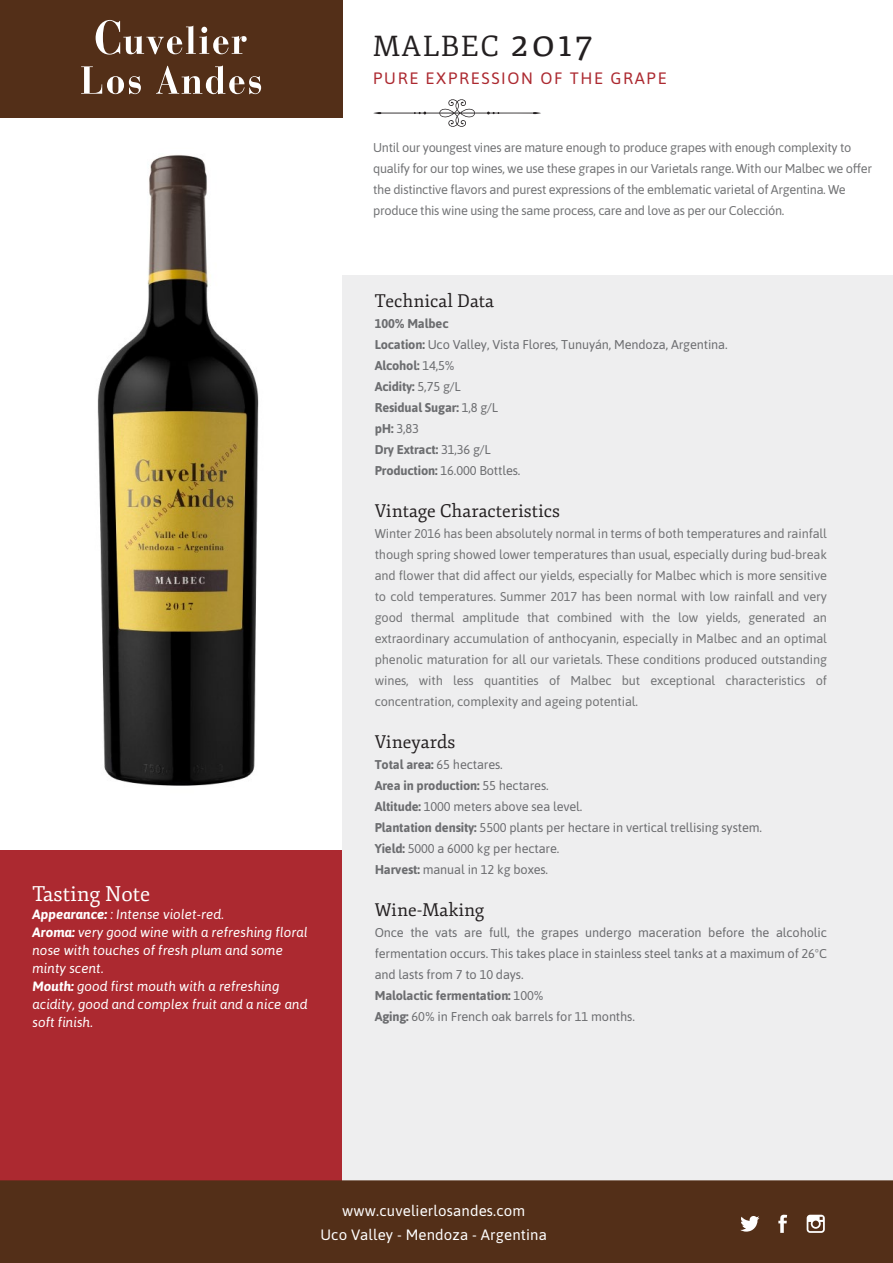
<style>
.page{position:relative;width:893px;height:1263px;background:#fff}
.page>*{position:absolute;margin:0;border:0;box-sizing:border-box;transform-origin:0 0}
.t1{font:28.65px "Fjord One";letter-spacing:.05em;color:#231f20}
.t2{font:21px "Fjord One";color:#fff}
.t3{font:18px "Fjord One";color:#231f20}
.t4{font:16.5px "Asap";letter-spacing:.1em;color:#ac2930}
.t5{font:15px/24px "Asap";letter-spacing:.01em;color:#fff;text-align:center}
.t6{font:italic 13.5px/18px "Asap";color:#fff}
.t7{font:12.75px/21px "Asap";letter-spacing:-.025em;color:#727375}
.t8{font:12.75px/21px "Asap";letter-spacing:-.01em;color:#6c6d70}
.s1{font-weight:700}
.s2{font-size:38.7px}
</style>
<div class="page">
<div style="left:0;top:850px;width:342px;height:330px;background:#ac2930"></div>
<svg style="left:373px;top:99px;width:168px;height:28px"></svg>
<div style="left:0;top:0;width:342px;height:117px;background:#532f18"></div>
<div style="left:342px;top:275px;width:551px;height:905px;background:#eeeeef"></div>
<div style="left:0;top:1180px;width:893px;height:83px;background:#532f18"></div>
<svg style="left:96px;top:20px;width:151px;height:35px"></svg>
<svg style="left:81px;top:66px;width:60px;height:28px"></svg>
<svg style="left:156px;top:65px;width:105px;height:29px"></svg>
<svg style="left:740px;top:1216px;width:19px;height:15px"></svg>
<svg style="left:778px;top:1215px;width:9px;height:18px"></svg>
<svg style="left:807px;top:1215px;width:18px;height:18px"></svg>
<img style="left:97px;top:155px;width:162px;height:631px">
<h2 class="t2" style="left:32px;top:881px;width:119px">Tasting Note</h2>
<p class="t6" style="left:32px;top:905px;width:277px"><span class="s1">Appearance:</span> : Intense violet-red.<br><span class="s1">Aroma:</span> very good wine with a refreshing floral nose with touches of fresh plum and some minty scent.<br><span class="s1">Mouth:</span> good first mouth with a refreshing acidity, good and complex fruit and a nice and soft finish.</p>
<h1 class="t1" style="left:373px;top:29px;width:222px">MALBEC <span class="s2">2017</span></h1>
<p class="t4" style="left:373px;top:67px;width:295px">PURE EXPRESSION OF THE GRAPE</p>
<p class="t7" style="left:373px;top:136px;width:500px">Until our youngest vines are mature enough to produce grapes with enough complexity to qualify for our top wines, we use these grapes in our Varietals range. With our Malbec we offer the distinctive flavors and purest expressions of the emblematic varietal of Argentina. We produce this wine using the same process, care and love as per our Colección.</p>
<h3 class="t3" style="left:375px;top:290px;width:121px">Technical Data</h3>
<p class="t8" style="left:375px;top:312px;width:354px"><span class="s1">100% Malbec<br>Location:</span> Uco Valley, Vista Flores, Tunuyán, Mendoza, Argentina.<br><span class="s1">Alcohol:</span> 14,5%<br><span class="s1">Acidity:</span> 5,75 g/L<br><span class="s1">Residual Sugar:</span> 1,8 g/L<br><span class="s1">pH:</span> 3,83<br><span class="s1">Dry Extract:</span> 31,36 g/L<br><span class="s1">Production:</span> 16.000 Bottles.</p>
<h3 class="t3" style="left:375px;top:500px;width:187px">Vintage Characteristics</h3>
<p class="t7" style="left:375px;top:522px;width:454px;text-align:justify">Winter 2016 has been absolutely normal in terms of both temperatures and rainfall though spring showed lower temperatures than usual, especially during bud-break and flower that did affect our yields, especially for Malbec which is more sensitive to cold temperatures. Summer 2017 has been normal with low rainfall and very good thermal amplitude that combined with the low yields, generated an extraordinary accumulation of anthocyanin, especially in Malbec and an optimal phenolic maturation for all our varietals. These conditions produced outstanding wines, with less quantities of Malbec but exceptional characteristics of concentration, complexity and ageing potential.</p>
<h3 class="t3" style="left:375px;top:731px;width:82px">Vineyards</h3>
<p class="t8" style="left:375px;top:753px;width:389px"><span class="s1">Total area:</span> 65 hectares.<br><span class="s1">Area in production:</span> 55 hectares.<br><span class="s1">Altitude:</span> 1000 meters above sea level.<br><span class="s1">Plantation density:</span> 5500 plants per hectare in vertical trellising system.<br><span class="s1">Yield:</span> 5000 a 6000 kg per hectare.<br><span class="s1">Harvest:</span> manual in 12 kg boxes.</p>
<h3 class="t3" style="left:375px;top:899px;width:111px">Wine-Making</h3>
<p class="t8" style="left:375px;top:921px;width:454px">Once the vats are full, the grapes undergo maceration before the alcoholic fermentation occurs. This takes place in stainless steel tanks at a maximum of 26ºC and lasts from 7 to 10 days.<br><span class="s1">Malolactic fermentation:</span> 100%<br><span class="s1">Aging:</span> 60% in French oak barrels for 11 months.</p>
<p class="t5" style="left:320px;top:1198px;width:228px">www.cuvelierlosandes.com<br>Uco Valley - Mendoza - Argentina</p>
</div>
